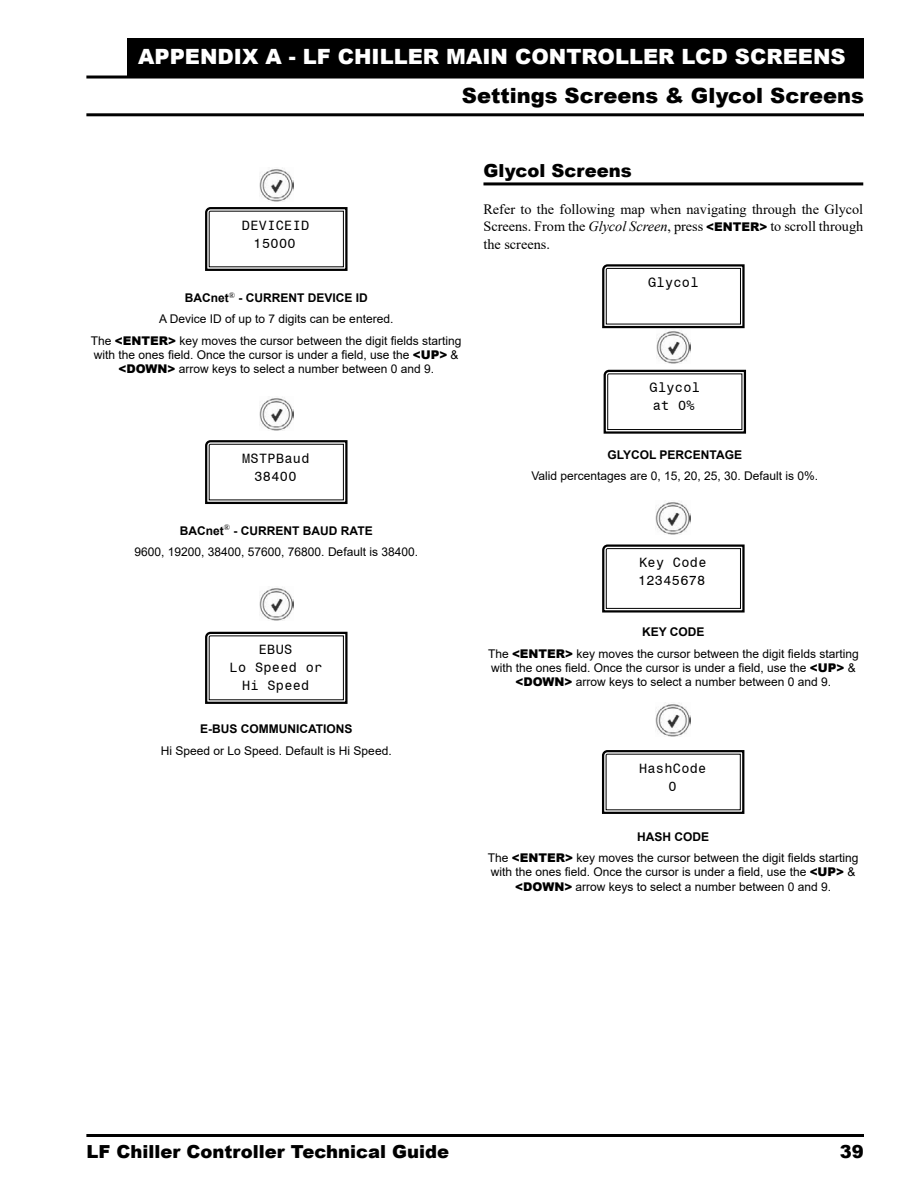
<style>
.page{position:relative;width:918px;height:1188px;background:#fff}
.page>*{position:absolute;margin:0;border:0;box-sizing:border-box;transform-origin:0 0}
.t1{font:900 21px "Arial";color:#fff}
.t2{font:900 21px "Arial";color:#000}
.t3{font:900 18px "Arial";color:#000}
.t4{font:14.25px/17.1px "Times New Roman";color:#000;text-align:justify}
.t5{font:13.5px/18px "Monospace 821 BT";letter-spacing:.025em;color:#000;text-align:center}
.t6{font:12px/21.1px "Arial";color:#000;text-align:center}
.t7{font:700 12px "Arial";color:#000}
.s1{font-style:italic}
.s2{font-family:"Arial";font-weight:900;font-size:12px}
.s3{font-weight:700}
.s4{font-weight:900}
</style>
<div class="page">
<hr style="left:86px;top:1134px;width:778px;height:3px;background:#000">
<div style="left:127px;top:38px;width:737px;height:38px;background:#000"></div>
<svg style="left:205px;top:207px;width:143px;height:64px"></svg>
<img style="left:259px;top:169px;width:35px;height:32px">
<img style="left:259px;top:398px;width:35px;height:32px">
<svg style="left:205px;top:440px;width:143px;height:64px"></svg>
<img style="left:259px;top:588px;width:35px;height:33px">
<svg style="left:205px;top:631px;width:143px;height:73px"></svg>
<hr style="left:86px;top:76px;width:778px;height:3px;background:#000">
<hr style="left:86px;top:113px;width:778px;height:3px;background:#000">
<hr style="left:483px;top:182px;width:380px;height:3px;background:#000">
<svg style="left:602px;top:264px;width:143px;height:65px"></svg>
<svg style="left:602px;top:750px;width:143px;height:64px"></svg>
<img style="left:656px;top:331px;width:35px;height:32px">
<svg style="left:603px;top:369px;width:144px;height:65px"></svg>
<svg style="left:602px;top:544px;width:143px;height:69px"></svg>
<img style="left:656px;top:502px;width:34px;height:33px">
<img style="left:656px;top:704px;width:34px;height:33px">
<h1 class="t1" style="left:138px;top:41px;width:709px">APPENDIX A - LF CHILLER MAIN CONTROLLER LCD SCREENS</h1>
<p class="t5" style="left:242px;top:216px;width:69px">DEVICEID<br>15000</p>
<h1 class="t2" style="left:462px;top:80px;width:404px">Settings Screens &amp; Glycol Screens</h1>
<h2 class="t3" style="left:483px;top:158px;width:150px">Glycol Screens</h2>
<p class="t4" style="left:483px;top:201px;width:381px">Refer to the following map when navigating through the Glycol Screens. From the <span class="s1">Glycol Screen</span>, press <span class="s2">&lt;ENTER&gt;</span> to scroll through the screens.</p>
<p class="t5" style="left:648px;top:273px;width:52px">Glycol</p>
<p class="t6" style="left:91px;top:287px;width:372px"><span class="s3">BACnet</span><sup>®</sup> <span class="s3">- CURRENT DEVICE ID<br></span>A Device ID of up to 7 digits can be entered.<br>The <span class="s4">&lt;ENTER&gt;</span> key moves the cursor between the digit fields starting</p>
<p class="t6" style="left:94px;top:347px;width:366px;line-height:14.4px">with the ones field. Once the cursor is under a field, use the <span class="s4">&lt;UP&gt;</span> &amp; <span class="s4">&lt;DOWN&gt;</span> arrow keys to select a number between 0 and 9.</p>
<p class="t5" style="left:242px;top:449px;width:69px">MSTPBaud<br>38400</p>
<p class="t6" style="left:135px;top:520px;width:285px"><span class="s3">BACnet</span><sup>®</sup> <span class="s3">- CURRENT BAUD RATE<br></span>9600, 19200, 38400, 57600, 76800. Default is 38400.</p>
<p class="t5" style="left:230px;top:640px;width:94px">EBUS<br>Lo Speed or<br>Hi Speed</p>
<p class="t7" style="left:200px;top:721px;width:154px">E-BUS COMMUNICATIONS</p>
<p class="t6" style="left:161px;top:740px;width:232px">Hi Speed or Lo Speed. Default is Hi Speed.</p>
<p class="t5" style="left:650px;top:378px;width:52px;text-align:left">Glycol at 0%</p>
<p class="t7" style="left:608px;top:446px;width:136px">GLYCOL PERCENTAGE</p>
<p class="t6" style="left:532px;top:465px;width:288px">Valid percentages are 0, 15, 20, 25, 30. Default is 0%.</p>
<p class="t5" style="left:638px;top:553px;width:70px;text-align:left">Key Code<br>12345678</p>
<p class="t6" style="left:488px;top:622px;width:372px"><span class="s3">KEY CODE<br></span>The <span class="s4">&lt;ENTER&gt;</span> key moves the cursor between the digit fields starting</p>
<p class="t6" style="left:491px;top:660px;width:366px;line-height:14.4px">with the ones field. Once the cursor is under a field, use the <span class="s4">&lt;UP&gt;</span> &amp; <span class="s4">&lt;DOWN&gt;</span> arrow keys to select a number between 0 and 9.</p>
<p class="t5" style="left:639px;top:759px;width:69px">HashCode<br>0</p>
<p class="t6" style="left:488px;top:826px;width:372px"><span class="s3">HASH CODE<br></span>The <span class="s4">&lt;ENTER&gt;</span> key moves the cursor between the digit fields starting</p>
<p class="t6" style="left:491px;top:865px;width:366px;line-height:14.4px">with the ones field. Once the cursor is under a field, use the <span class="s4">&lt;UP&gt;</span> &amp; <span class="s4">&lt;DOWN&gt;</span> arrow keys to select a number between 0 and 9.</p>
<h2 class="t3" style="left:86px;top:1139px;width:364px">LF Chiller Controller Technical Guide</h2>
<h2 class="t3" style="left:840px;top:1139px;width:26px">39</h2>
</div>
